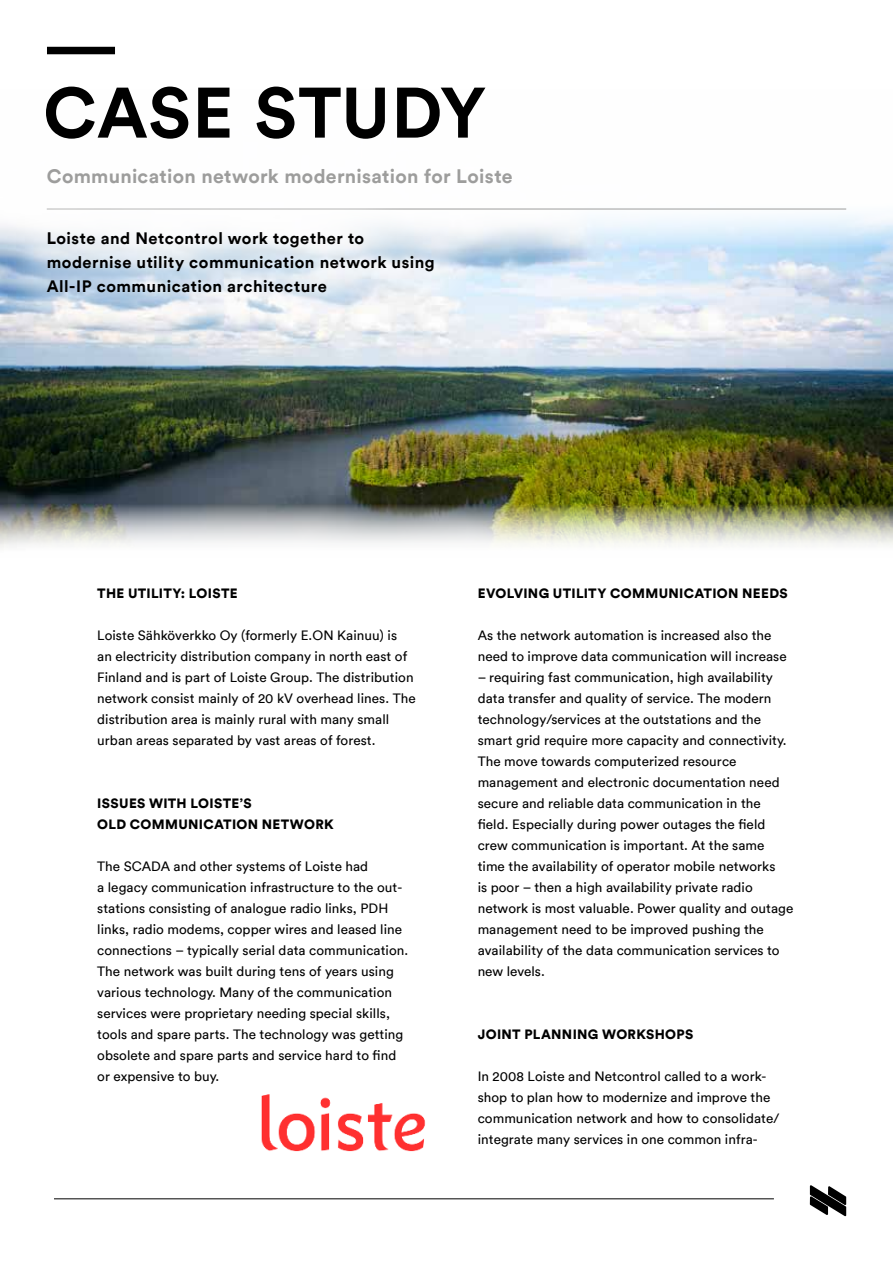
<style>
.page{position:relative;width:893px;height:1263px;background:#fff}
.page>*{position:absolute;margin:0;border:0;box-sizing:border-box;transform-origin:0 0}
.t1{font:700 70.5px "Circular Pro TT";letter-spacing:.005em;color:#000}
.t2{font:700 19.5px "Circular Pro TT";letter-spacing:.015em;color:#9d9d9c}
.t3{font:700 16.5px/24px "Circular Pro TT";letter-spacing:.03em;color:#000}
.t4{font:13.5px/21px "Circular Pro TT";letter-spacing:.005em;color:#000}
.t5{font:900 13.5px/21px "Circular Pro TT";letter-spacing:.025em;color:#000}
</style>
<div class="page">
<img style="left:0;top:249px;width:893px;height:255px">
<img style="left:0;top:504px;width:893px;height:44px">
<img style="left:261px;top:1094px;width:165px;height:58px">
<svg style="left:810px;top:1185px;width:36px;height:31px"></svg>
<div style="left:47px;top:47px;width:68px;height:7px;background:#000"></div>
<hr style="left:54px;top:1198px;width:720px;height:1px;background:#000">
<hr style="left:47px;top:209px;width:799px;height:1px;background:#9d9d9c">
<div style="left:0;top:180px;width:486px;height:165px;background:#fff;opacity:.53"></div>
<h1 class="t1" style="left:43px;top:64px;width:444px">CASE STUDY</h1>
<h2 class="t2" style="left:47px;top:163px;width:467px">Communication network modernisation for Loiste</h2>
<p class="t3" style="left:47px;top:226px;width:390px">Loiste and Netcontrol work together to modernise utility communication network using<br>All-IP communication architecture</p>
<p class="t5" style="left:97px;top:582px;width:142px">THE UTILITY: LOISTE</p>
<p class="t4" style="left:97px;top:624px;width:320px">Loiste Sähköverkko Oy (formerly E.ON Kainuu) is<br>an electricity distribution company in north east of Finland and is part of Loiste Group. The distribution network consist mainly of 20 kV overhead lines. The distribution area is mainly rural with many small urban areas separated by vast areas of forest.</p>
<p class="t5" style="left:97px;top:792px;width:238px">ISSUES WITH LOISTE’S<br>OLD COMMUNICATION NETWORK</p>
<p class="t4" style="left:97px;top:855px;width:313px">The SCADA and other systems of Loiste had<br>a legacy communication infrastructure to the out&shy;stations consisting of analogue radio links, PDH links, radio modems, copper wires and leased line connections – typically serial data communication.<br>The network was built during tens of years using various technology. Many of the communication services were proprietary needing special skills, tools and spare parts. The technology was getting obsolete and spare parts and service hard to find or expensive to buy.</p>
<p class="t5" style="left:478px;top:582px;width:312px">EVOLVING UTILITY COMMUNICATION NEEDS</p>
<p class="t4" style="left:478px;top:624px;width:310px">As the network automation is increased also the need to improve data communication will increase</p>
<p class="t4" style="left:478px;top:666px;width:317px">– requiring fast communication, high availability data transfer and quality of service. The modern technology/services at the outstations and the smart grid require more capacity and connectivity.<br>The move towards computerized resource management and electronic documentation need secure and reliable data communication in the field. Especially during power outages the field crew communication is important. At the same time the availability of operator mobile networks<br>is poor – then a high availability private radio network is most valuable. Power quality and outage management need to be improved pushing the availability of the data communication services to new levels.</p>
<p class="t5" style="left:478px;top:1023px;width:217px">JOINT PLANNING WORKSHOPS</p>
<p class="t4" style="left:478px;top:1065px;width:303px">In 2008 Loiste and Netcontrol called to a work&shy;shop to plan how to modernize and improve the communication network and how to consolidate/ integrate many services in one common infra-</p>
</div>
